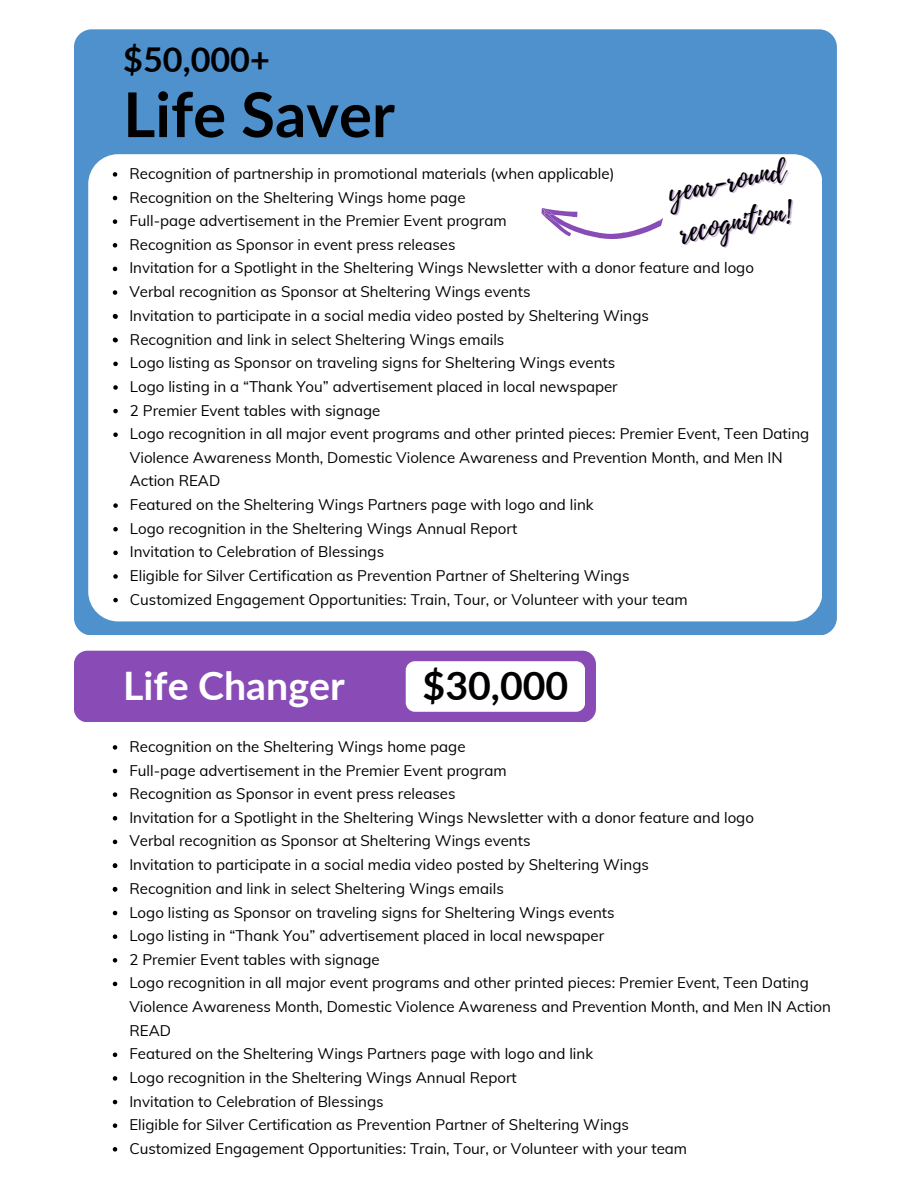
<style>
.page{position:relative;width:918px;height:1188px;background:#fff}
.page>*{position:absolute;margin:0;border:0;box-sizing:border-box;transform-origin:0 0}
.t1{font:700 61.8px "Lato";color:#000}
.t2{font:700 39.3px "Lato";color:#fff}
.t3{font:700 39.3px "Lato";color:#000}
.t4{font:700 34.2px "Lato";color:#000}
.t5{font:30.15px "Playlist Script";color:#000}
.t6{font:15px/23.7px "Muli";color:#000}
</style>
<div class="page">
<div style="left:74px;top:29px;width:763px;height:606px;background:#4f91cd;border-radius:18px"></div>
<div style="left:88px;top:154px;width:734px;height:467px;background:#fff;border-radius:30px"></div>
<svg style="left:541px;top:208px;width:122px;height:31px"></svg>
<div style="left:74px;top:651px;width:522px;height:71px;background:#894cb7;border-radius:13px"></div>
<div style="left:406px;top:661px;width:179px;height:51px;background:#fff;border-radius:9px"></div>
<svg style="left:113px;top:172px;width:4px;height:5px"></svg>
<svg style="left:113px;top:196px;width:4px;height:4px"></svg>
<svg style="left:113px;top:219px;width:4px;height:5px"></svg>
<svg style="left:113px;top:243px;width:4px;height:5px"></svg>
<svg style="left:113px;top:267px;width:4px;height:4px"></svg>
<svg style="left:113px;top:290px;width:4px;height:5px"></svg>
<svg style="left:113px;top:314px;width:5px;height:5px"></svg>
<svg style="left:113px;top:338px;width:5px;height:4px"></svg>
<svg style="left:113px;top:362px;width:5px;height:4px"></svg>
<svg style="left:113px;top:385px;width:5px;height:5px"></svg>
<svg style="left:113px;top:409px;width:5px;height:4px"></svg>
<svg style="left:113px;top:432px;width:5px;height:5px"></svg>
<svg style="left:113px;top:503px;width:5px;height:5px"></svg>
<svg style="left:113px;top:527px;width:5px;height:4px"></svg>
<svg style="left:113px;top:551px;width:5px;height:4px"></svg>
<svg style="left:113px;top:574px;width:5px;height:5px"></svg>
<svg style="left:113px;top:598px;width:5px;height:4px"></svg>
<svg style="left:113px;top:745px;width:4px;height:5px"></svg>
<svg style="left:113px;top:769px;width:4px;height:4px"></svg>
<svg style="left:113px;top:792px;width:4px;height:5px"></svg>
<svg style="left:113px;top:816px;width:4px;height:5px"></svg>
<svg style="left:113px;top:840px;width:4px;height:4px"></svg>
<svg style="left:113px;top:863px;width:4px;height:5px"></svg>
<svg style="left:113px;top:887px;width:4px;height:5px"></svg>
<svg style="left:113px;top:911px;width:4px;height:4px"></svg>
<svg style="left:113px;top:934px;width:4px;height:5px"></svg>
<svg style="left:113px;top:958px;width:4px;height:5px"></svg>
<svg style="left:113px;top:982px;width:4px;height:4px"></svg>
<svg style="left:113px;top:1053px;width:4px;height:4px"></svg>
<svg style="left:113px;top:1076px;width:4px;height:5px"></svg>
<svg style="left:113px;top:1100px;width:4px;height:4px"></svg>
<svg style="left:113px;top:1123px;width:4px;height:5px"></svg>
<svg style="left:113px;top:1147px;width:4px;height:5px"></svg>
<p class="t4" style="left:123px;top:39px;width:148px">$50,000+</p>
<h4 class="t1" style="left:123px;top:76px;width:273px">Life Saver</h4>
<h3 class="t5" style="left:664px;top:171px;width:121px;rotate:-11deg">year-round</h3>
<p class="t6" style="left:129px;top:161px;width:487px">Recognition of partnership in promotional materials (when applicable)</p>
<p class="t6" style="left:129px;top:185px;width:338px">Recognition on the Sheltering Wings home page</p>
<p class="t6" style="left:129px;top:209px;width:379px">Full-page advertisement in the Premier Event program</p>
<p class="t6" style="left:129px;top:232px;width:328px">Recognition as Sponsor in event press releases</p>
<p class="t6" style="left:129px;top:256px;width:626px">Invitation for a Spotlight in the Sheltering Wings Newsletter with a donor feature and logo</p>
<p class="t6" style="left:129px;top:280px;width:403px">Verbal recognition as Sponsor at Sheltering Wings events</p>
<p class="t6" style="left:129px;top:303px;width:521px">Invitation to participate in a social media video posted by Sheltering Wings</p>
<p class="t6" style="left:130px;top:327px;width:376px">Recognition and link in select Sheltering Wings emails</p>
<p class="t6" style="left:130px;top:351px;width:487px">Logo listing as Sponsor on traveling signs for Sheltering Wings events</p>
<p class="t6" style="left:130px;top:374px;width:489px">Logo listing in a “Thank You” advertisement placed in local newspaper</p>
<p class="t6" style="left:130px;top:398px;width:252px">2 Premier Event tables with signage</p>
<p class="t6" style="left:130px;top:422px;width:681px">Logo recognition in all major event programs and other printed pieces: Premier Event, Teen Dating<br>Violence Awareness Month, Domestic Violence Awareness and Prevention Month, and Men IN<br>Action READ</p>
<p class="t6" style="left:130px;top:493px;width:465px">Featured on the Sheltering Wings Partners page with logo and link</p>
<p class="t6" style="left:130px;top:516px;width:389px">Logo recognition in the Sheltering Wings Annual Report</p>
<p class="t6" style="left:130px;top:540px;width:256px">Invitation to Celebration of Blessings</p>
<h2 class="t6" style="left:130px;top:563px;width:501px">Eligible for Silver Certification as Prevention Partner of Sheltering Wings</h2>
<h2 class="t6" style="left:130px;top:587px;width:559px">Customized Engagement Opportunities: Train, Tour, or Volunteer with your team</h2>
<h1 class="t5" style="left:675px;top:212px;width:115px;rotate:-11deg">recognition!</h1>
<p class="t2" style="left:123px;top:661px;width:223px">Life Changer</p>
<p class="t3" style="left:423px;top:661px;width:147px">$30,000</p>
<p class="t6" style="left:129px;top:734px;width:338px">Recognition on the Sheltering Wings home page</p>
<p class="t6" style="left:129px;top:758px;width:379px">Full-page advertisement in the Premier Event program</p>
<p class="t6" style="left:129px;top:782px;width:328px">Recognition as Sponsor in event press releases</p>
<p class="t6" style="left:129px;top:805px;width:626px">Invitation for a Spotlight in the Sheltering Wings Newsletter with a donor feature and logo</p>
<p class="t6" style="left:129px;top:829px;width:403px">Verbal recognition as Sponsor at Sheltering Wings events</p>
<p class="t6" style="left:129px;top:853px;width:521px">Invitation to participate in a social media video posted by Sheltering Wings</p>
<p class="t6" style="left:129px;top:876px;width:376px">Recognition and link in select Sheltering Wings emails</p>
<p class="t6" style="left:129px;top:900px;width:487px">Logo listing as Sponsor on traveling signs for Sheltering Wings events</p>
<p class="t6" style="left:129px;top:924px;width:476px">Logo listing in “Thank You” advertisement placed in local newspaper</p>
<p class="t6" style="left:129px;top:947px;width:252px">2 Premier Event tables with signage</p>
<p class="t6" style="left:129px;top:971px;width:703px">Logo recognition in all major event programs and other printed pieces: Premier Event, Teen Dating<br>Violence Awareness Month, Domestic Violence Awareness and Prevention Month, and Men IN Action<br>READ</p>
<p class="t6" style="left:129px;top:1042px;width:465px">Featured on the Sheltering Wings Partners page with logo and link</p>
<p class="t6" style="left:129px;top:1065px;width:389px">Logo recognition in the Sheltering Wings Annual Report</p>
<p class="t6" style="left:129px;top:1089px;width:256px">Invitation to Celebration of Blessings</p>
<p class="t6" style="left:129px;top:1113px;width:501px">Eligible for Silver Certification as Prevention Partner of Sheltering Wings</p>
<p class="t6" style="left:129px;top:1136px;width:559px">Customized Engagement Opportunities: Train, Tour, or Volunteer with your team</p>
</div>
